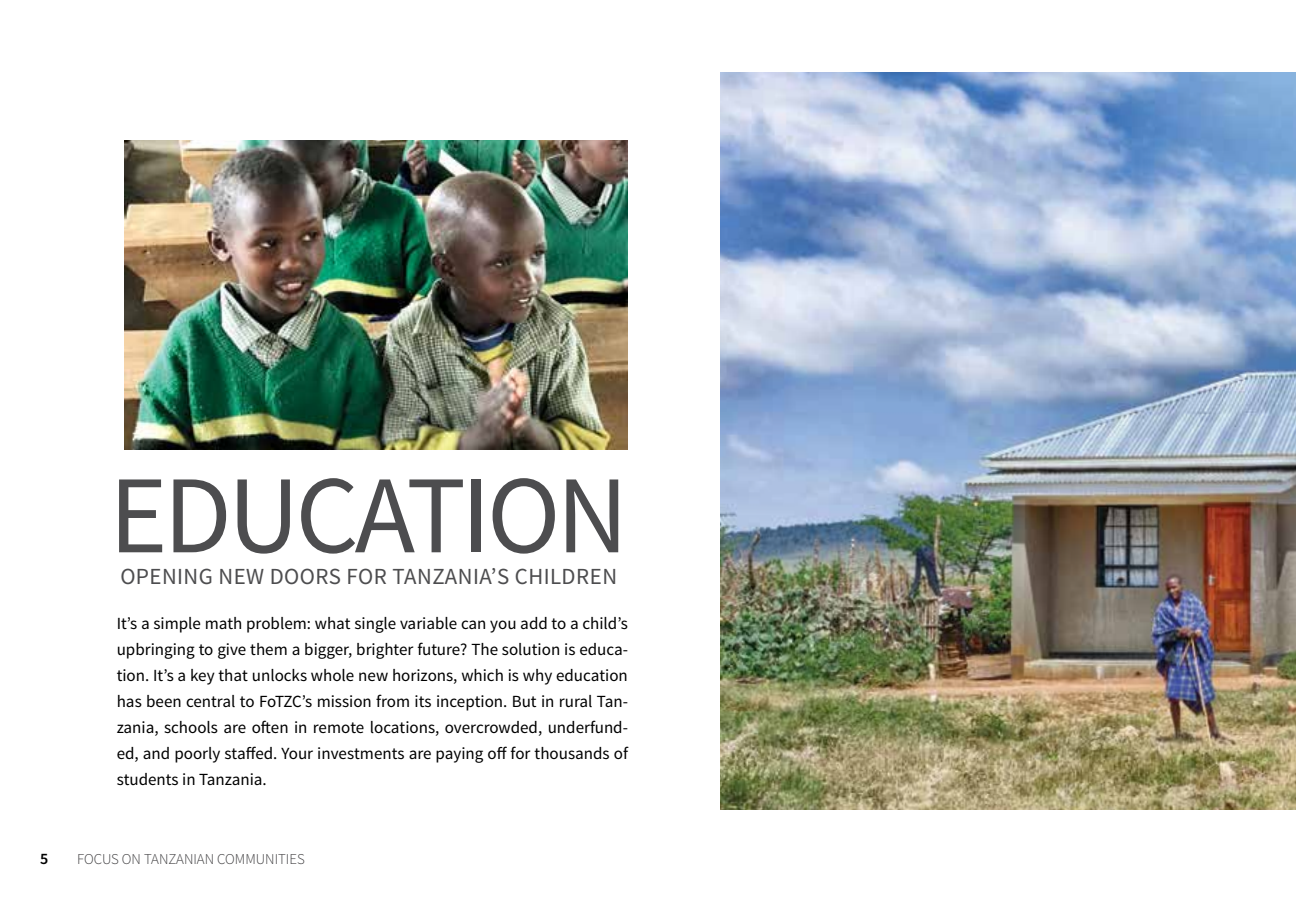
<style>
.page{position:relative;width:1296px;height:900px;background:#fff}
.page>*{position:absolute;margin:0;border:0;box-sizing:border-box;transform-origin:0 0}
.t1{font:111px "Source Sans Pro";letter-spacing:-.03em;color:#4d4d4f}
.t2{font:23px "Source Sans Pro";letter-spacing:.02em;color:#4d4d4f}
.t3{font:17px/26px "Source Sans Pro";color:#000;text-align:justify}
.t4{font:600 16px "Source Sans Pro";color:#000}
.t5{font:300 15px "Source Sans Pro";color:#414042}
</style>
<div class="page">
<img style="left:720px;top:73px;width:576px;height:737px">
<img style="left:124px;top:140px;width:504px;height:310px">
<h1 class="t1" style="left:109px;top:447px;width:520px">EDUCATION</h1>
<h2 class="t2" style="left:120px;top:562px;width:498px">OPENING NEW DOORS FOR TANZANIA’S CHILDREN</h2>
<p class="t3" style="left:117px;top:611px;width:513px">It’s a simple math problem: what single variable can you add to a child’s upbringing to give them a bigger, brighter future? The solution is educa&shy;tion. It’s a key that unlocks whole new horizons, which is why education has been central to FoTZC’s mission from its inception. But in rural Tan&shy;zania, schools are often in remote locations, overcrowded, underfund&shy;ed, and poorly staffed. Your investments are paying off for thousands of students in Tanzania.</p>
<p class="t4" style="left:40px;top:849px;width:10px">5</p>
<p class="t5" style="left:77px;top:850px;width:229px">FOCUS ON TANZANIAN COMMUNITIES</p>
</div>
